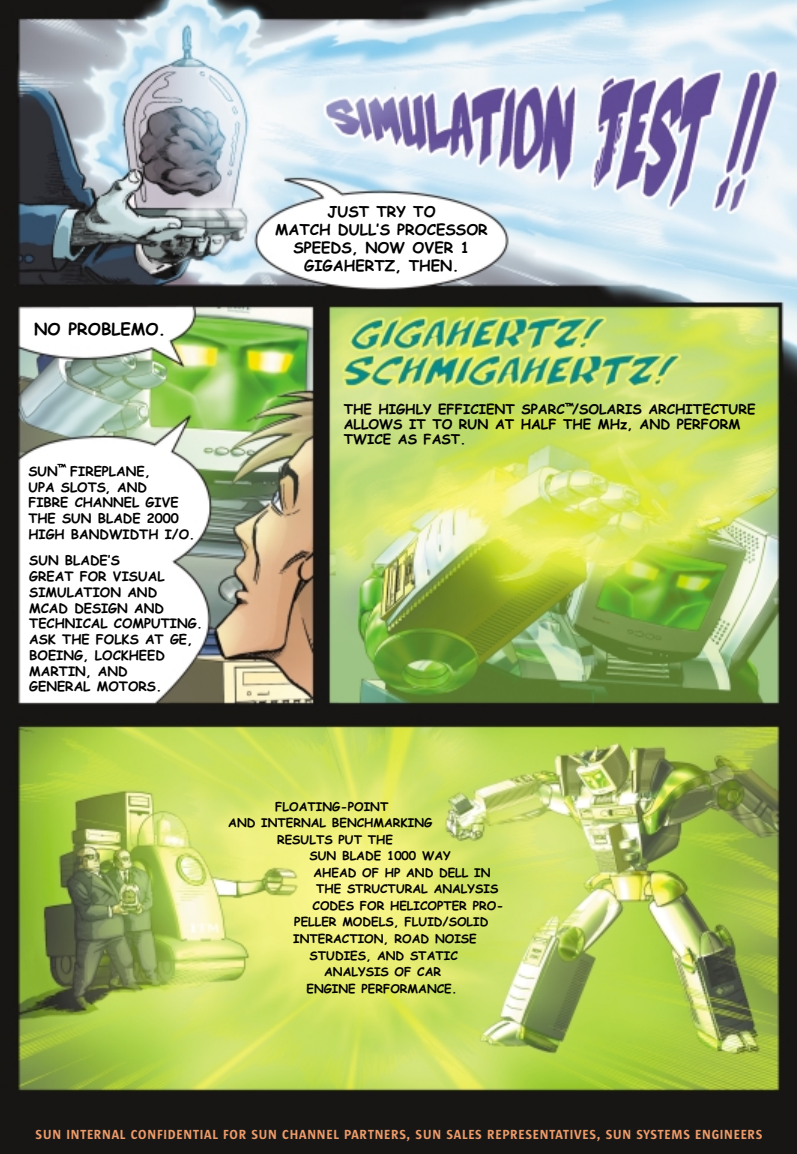
<style>
.page{position:relative;width:797px;height:1154px;background:#fff}
.page>*{position:absolute;margin:0;border:0;box-sizing:border-box;transform-origin:0 0}
.t1{font:700 16.5px "Comic Sans MS";color:#000}
.t2{font:700 15px/18px "Comic Sans MS";color:#000;text-align:center}
.t3{font:700 13.5px/15px "Comic Sans MS";color:#000}
.t4{font:600 13.5px "Sun Sans";letter-spacing:.06em;color:#ee9b6a}
.t5{font:700 13.2px/15.8px "Comic Sans MS";color:#000}
.t6{font:700 12px "Comic Sans MS";color:#000}
</style>
<div class="page">
<img style="left:0;top:0;width:796px;height:1153px">
<h1 class="t1" style="left:34px;top:322px;width:133px">NO PROBLEMO.</h1>
<p class="t5" style="left:28px;top:465px;width:168px">SUN<sup>™</sup> FIREPLANE,<br>UPA SLOTS, AND<br>FIBRE CHANNEL GIVE<br>THE SUN BLADE 2000<br>HIGH BANDWIDTH I/O.</p>
<p class="t5" style="left:29px;top:554px;width:175px">SUN BLADE’S<br>GREAT FOR VISUAL<br>SIMULATION AND<br>MCAD DESIGN AND<br>TECHNICAL COMPUTING.<br>ASK THE FOLKS AT GE,<br>BOEING, LOCKHEED<br>MARTIN, AND<br>GENERAL MOTORS.</p>
<p class="t2" style="left:275px;top:204px;width:214px">JUST TRY TO<br>MATCH DULL’S PROCESSOR<br>SPEEDS, NOW OVER 1<br>GIGAHERTZ, THEN.</p>
<p class="t3" style="left:343px;top:403px;width:413px">THE HIGHLY EFFICIENT SPARC<sup>™</sup>/SOLARIS ARCHITECTURE<br>ALLOWS IT TO RUN AT HALF THE MHz, AND PERFORM<br>TWICE AS FAST.</p>
<p class="t6" style="left:275px;top:801px;width:115px">FLOATING-POINT</p>
<p class="t6" style="left:228px;top:818px;width:205px">AND INTERNAL BENCHMARKING</p>
<p class="t6" style="left:277px;top:834px;width:117px">RESULTS PUT THE</p>
<p class="t6" style="left:309px;top:851px;width:143px">SUN BLADE 1000 WAY</p>
<p class="t6" style="left:313px;top:867px;width:178px">AHEAD OF HP AND DELL IN</p>
<p class="t6" style="left:316px;top:884px;width:184px">THE STRUCTURAL ANALYSIS</p>
<p class="t6" style="left:312px;top:900px;width:192px">CODES FOR HELICOPTER PRO-</p>
<p class="t6" style="left:294px;top:917px;width:196px">PELLER MODELS, FLUID/SOLID</p>
<p class="t6" style="left:293px;top:933px;width:185px">INTERACTION, ROAD NOISE</p>
<p class="t6" style="left:309px;top:950px;width:150px">STUDIES, AND STATIC</p>
<p class="t6" style="left:324px;top:966px;width:118px">ANALYSIS OF CAR</p>
<p class="t6" style="left:306px;top:983px;width:152px">ENGINE PERFORMANCE.</p>
<p class="t4" style="left:36px;top:1130px;width:728px">SUN INTERNAL CONFIDENTIAL FOR SUN CHANNEL PARTNERS, SUN SALES REPRESENTATIVES, SUN SYSTEMS ENGINEERS</p>
</div>
